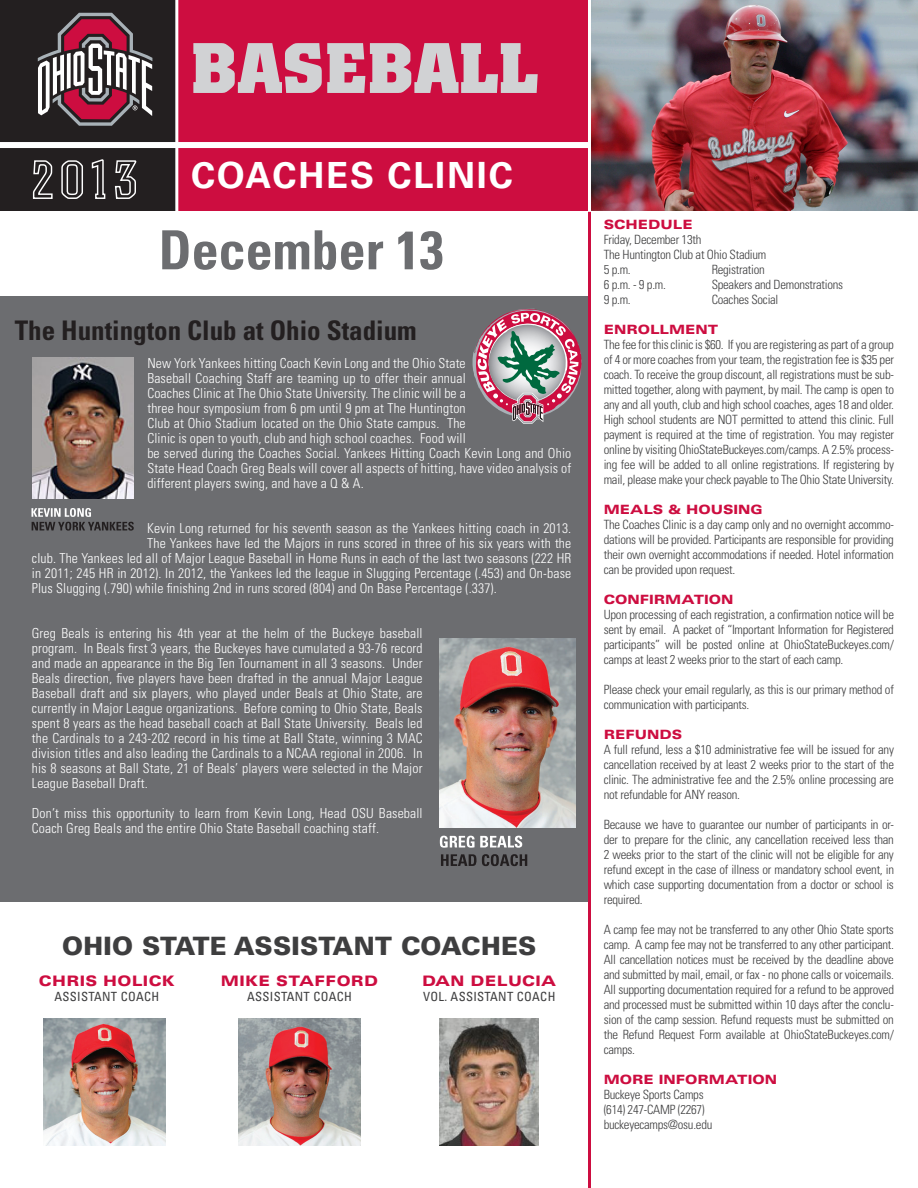
<style>
.page{position:relative;width:918px;height:1188px;background:#fff}
.page>*{position:absolute;margin:0;border:0;box-sizing:border-box;transform-origin:0 0}
.t1{font:700 70.65px "Colossalis";color:#d1d2d4}
.t2{font:700 condensed 54px "Univers LT Std";color:#6c6d70}
.t3{font:700 36px "Univers LT Std";letter-spacing:.05em;color:#fff}
.t4{font:700 condensed 27px "Univers LT Std";color:#231f20}
.t5{font:900 25.35px "Univers LT Std";letter-spacing:.01em;color:#3e3e3f}
.Subhead{font:900 expanded 14.4px "Univers LT Std";letter-spacing:.025em;color:#cd0d40}
.t6{font:300 condensed 13.8px/15px "Univers LT Std";letter-spacing:.01em;color:#fff}
.t7{font:300 condensed 12.75px/15px "Univers LT Std";letter-spacing:-.02em;color:#3e3e3f;text-align:justify}
.t8{font:900 expanded 12.75px "Univers LT Std";color:#cd0d40}
.Subhead-2{font:condensed 12.6px "Univers LT Std";letter-spacing:.025em;color:#3e3e3f}
</style>
<div class="page">
<div style="left:0;top:296px;width:588px;height:606px;background:#6c6d70"></div>
<hr style="left:588px;top:199px;width:3px;height:989px;background:#cd0d40">
<img style="left:591px;top:0;width:327px;height:211px">
<img style="left:33px;top:358px;width:101px;height:140px">
<svg style="left:31px;top:508px;width:103px;height:23px"></svg>
<svg style="left:441px;top:854px;width:86px;height:12px"></svg>
<svg style="left:440px;top:836px;width:82px;height:12px"></svg>
<img style="left:440px;top:638px;width:135px;height:190px">
<div style="left:0;top:0;width:591px;height:211px;background:#cd0d40"></div>
<div style="left:0;top:0;width:175px;height:211px;background:#231f20"></div>
<hr style="left:175px;top:0;width:3px;height:214px;background:#fff">
<svg style="left:32px;top:160px;width:21px;height:39px"></svg>
<svg style="left:61px;top:160px;width:22px;height:39px"></svg>
<svg style="left:91px;top:159px;width:15px;height:40px"></svg>
<svg style="left:114px;top:160px;width:23px;height:39px"></svg>
<svg style="left:38px;top:13px;width:114px;height:113px"></svg>
<hr style="left:588px;top:0;width:3px;height:212px;background:#fff">
<img style="left:43px;top:1019px;width:123px;height:126px">
<img style="left:238px;top:1019px;width:123px;height:126px">
<img style="left:440px;top:1019px;width:99px;height:126px">
<svg style="left:472px;top:308px;width:110px;height:116px"></svg>
<div style="left:0;top:142px;width:591px;height:6px;background:#fff"></div>
<p class="t1" style="left:192px;top:27px;width:349px">BASEBALL</p>
<p class="t3" style="left:191px;top:155px;width:323px">COACHES CLINIC</p>
<p class="t2" style="left:159px;top:217px;width:286px">December 13</p>
<p class="t4" style="left:15px;top:314px;width:404px">The Huntington Club at Ohio Stadium</p>
<p class="t6" style="left:147px;top:355px;width:425px">New York Yankees hitting Coach Kevin Long and the Ohio State<br>Baseball Coaching Staff are teaming up to offer their annual<br>Coaches Clinic at The Ohio State University. The clinic will be a<br>three hour symposium from 6 pm until 9 pm at The Huntington<br>Club at Ohio Stadium located on the Ohio State campus. The<br>Clinic is open to youth, club and high school coaches. Food will<br>be served during the Coaches Social. Yankees Hitting Coach Kevin Long and Ohio State Head Coach Greg Beals will cover all aspects of hitting, have video analysis of different players swing, and have a Q &amp; A.</p>
<p class="t6" style="left:147px;top:520px;width:426px">Kevin Long returned for his seventh season as the Yankees hitting coach in 2013.</p>
<p class="t6" style="left:147px;top:535px;width:426px">The Yankees have led the Majors in runs scored in three of his six years with the</p>
<p class="t6" style="left:32px;top:550px;width:541px">club. The Yankees led all of Major League Baseball in Home Runs in each of the last two seasons (222 HR</p>
<p class="t6" style="left:32px;top:565px;width:541px">in 2011; 245 HR in 2012). In 2012, the Yankees led the league in Slugging Percentage (.453) and On-base</p>
<p class="t6" style="left:32px;top:580px;width:466px">Plus Slugging (.790) while finishing 2nd in runs scored (804) and On Base Percentage (.337).</p>
<p class="t6" style="left:32px;top:625px;width:392px;text-align:justify">Greg Beals is entering his 4th year at the helm of the Buckeye baseball program. In Beals first 3 years, the Buckeyes have cumulated a 93-76 record and made an appearance in the Big Ten Tournament in all 3 seasons. Under Beals direction, five players have been drafted in the annual Major League Baseball draft and six players, who played under Beals at Ohio State, are currently in Major League organizations. Before coming to Ohio State, Beals spent 8 years as the head baseball coach at Ball State University. Beals led the Cardinals to a 243-202 record in his time at Ball State, winning 3 MAC division titles and also leading the Cardinals to a NCAA regional in 2006. In his 8 seasons at Ball State, 21 of Beals’ players were selected in the Major League Baseball Draft.</p>
<p class="t6" style="left:32px;top:805px;width:392px">Don’t miss this opportunity to learn from Kevin Long, Head OSU Baseball<br>Coach Greg Beals and the entire Ohio State Baseball coaching staff.</p>
<p class="t5" style="left:62px;top:930px;width:476px">OHIO STATE ASSISTANT COACHES</p>
<p class="Subhead" style="left:39px;top:972px;width:137px">CHRIS HOLICK</p>
<p class="Subhead-2" style="left:54px;top:988px;width:106px">ASSISTANT COACH</p>
<p class="Subhead" style="left:221px;top:972px;width:159px">MIKE STAFFORD</p>
<p class="Subhead-2" style="left:247px;top:988px;width:106px">ASSISTANT COACH</p>
<p class="Subhead" style="left:422px;top:972px;width:136px">DAN DELUCIA</p>
<p class="Subhead-2" style="left:423px;top:988px;width:134px">VOL. ASSISTANT COACH</p>
<p class="t8" style="left:604px;top:217px;width:91px">SCHEDULE</p>
<p class="t7" style="left:604px;top:232px;width:99px">Friday, December 13th</p>
<p class="t7" style="left:604px;top:247px;width:164px">The Huntington Club at Ohio Stadium</p>
<p class="t7" style="left:604px;top:262px;width:29px">5 p.m.</p>
<p class="t7" style="left:712px;top:262px;width:55px">Registration</p>
<p class="t7" style="left:604px;top:277px;width:64px">6 p.m. - 9 p.m.</p>
<p class="t7" style="left:712px;top:277px;width:133px">Speakers and Demonstrations</p>
<p class="t7" style="left:604px;top:292px;width:29px">9 p.m.</p>
<p class="t7" style="left:712px;top:292px;width:68px">Coaches Social</p>
<p class="t8" style="left:604px;top:322px;width:116px">ENROLLMENT</p>
<p class="t7" style="left:604px;top:337px;width:292px">The fee for this clinic is $60. If you are registering as part of a group of 4 or more coaches from your team, the registration fee is $35 per coach. To receive the group discount, all registrations must be sub&shy;mitted together, along with payment, by mail. The camp is open to any and all youth, club and high school coaches, ages 18 and older.<br>High school students are NOT permitted to attend this clinic. Full payment is required at the time of registration. You may register online by visiting OhioStateBuckeyes.com/camps. A 2.5% process&shy;ing fee will be added to all online registrations. If registering by mail, please make your check payable to The Ohio State University.</p>
<p class="t8" style="left:604px;top:502px;width:161px">MEALS &amp; HOUSING</p>
<p class="t7" style="left:604px;top:517px;width:292px">The Coaches Clinic is a day camp only and no overnight accommo&shy;dations will be provided. Participants are responsible for providing their own overnight accommodations if needed. Hotel information can be provided upon request.</p>
<p class="t8" style="left:604px;top:592px;width:131px">CONFIRMATION</p>
<p class="t7" style="left:604px;top:607px;width:292px">Upon processing of each registration, a confirmation notice will be sent by email. A packet of “Important Information for Registered participants” will be posted online at OhioStateBuckeyes.com/ camps at least 2 weeks prior to the start of each camp.</p>
<p class="t7" style="left:604px;top:682px;width:292px">Please check your email regularly, as this is our primary method of communication with participants.</p>
<p class="t8" style="left:604px;top:727px;width:80px">REFUNDS</p>
<p class="t7" style="left:604px;top:742px;width:292px">A full refund, less a $10 administrative fee will be issued for any cancellation received by at least 2 weeks prior to the start of the clinic. The administrative fee and the 2.5% online processing are not refundable for ANY reason.</p>
<p class="t7" style="left:604px;top:817px;width:292px">Because we have to guarantee our number of participants in or&shy;der to prepare for the clinic, any cancellation received less than 2 weeks prior to the start of the clinic will not be eligible for any refund except in the case of illness or mandatory school event, in which case supporting documentation from a doctor or school is required.</p>
<p class="t7" style="left:604px;top:922px;width:292px">A camp fee may not be transferred to any other Ohio State sports camp. A camp fee may not be transferred to any other participant.<br>All cancellation notices must be received by the deadline above and submitted by mail, email, or fax - no phone calls or voicemails.<br>All supporting documentation required for a refund to be approved and processed must be submitted within 10 days after the conclu&shy;sion of the camp session. Refund requests must be submitted on the Refund Request Form available at OhioStateBuckeyes.com/ camps.</p>
<p class="t8" style="left:604px;top:1072px;width:175px">MORE INFORMATION</p>
<p class="t7" style="left:604px;top:1087px;width:101px">Buckeye Sports Camps</p>
<p class="t7" style="left:604px;top:1102px;width:103px">(614) 247-CAMP (2267)</p>
<p class="t7" style="left:604px;top:1117px;width:110px">buckeyecamps@osu.edu</p>
</div>
